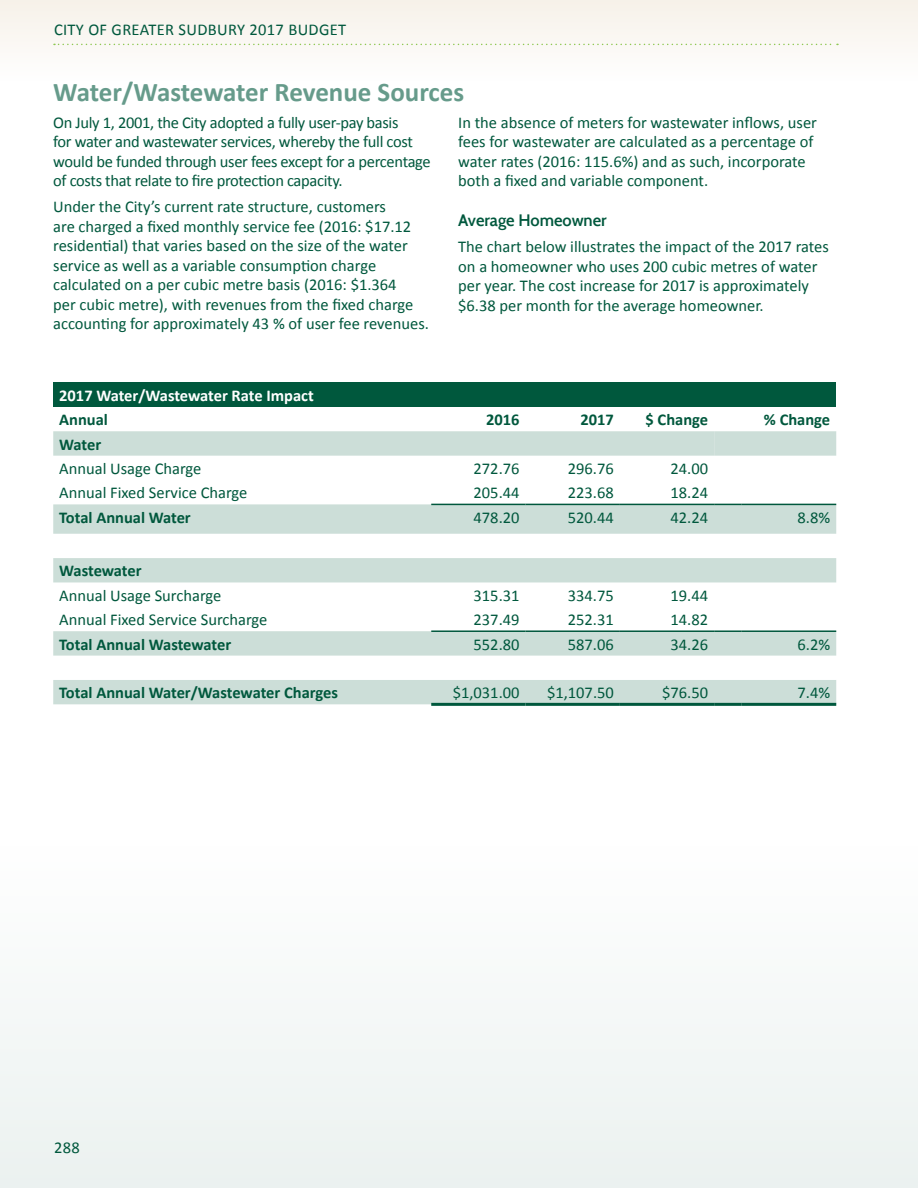
<style>
.page{position:relative;width:918px;height:1188px;background:#fff}
.page>*{position:absolute;margin:0;border:0;box-sizing:border-box;transform-origin:0 0}
.Subsection{font:700 27px "Calibri";letter-spacing:-.005em;color:#669b8b}
.t1{font:16.5px/19.5px "Calibri";color:#00583d}
.t2{font:16.5px/19.5px "Calibri";letter-spacing:-.02em;color:#00583d}
.t3{font:700 16.5px "Calibri";color:#00583d}
.t4{font:16.5px "Calibri";letter-spacing:.02em;color:#00583d}
.t5{font:700 16.5px "Calibri";letter-spacing:-.005em;color:#fff}
.Subtitle{font:600 16.5px "Cabin";color:#00583d}
</style>
<div class="page">
<div style="left:0;top:0;width:918px;height:81px;background:#faf7f3"></div>
<div style="left:0;top:847px;width:918px;height:341px;background:#f5f8f7"></div>
<svg style="left:54px;top:44px;width:784px;height:1px"></svg>
<div style="left:53px;top:383px;width:783px;height:24px;background:#00583d"></div>
<div style="left:53px;top:680px;width:783px;height:24px;background:#ccded8"></div>
<svg style="left:53px;top:431px;width:783px;height:225px"></svg>
<hr style="left:431px;top:504px;width:95px;height:1px;background:#00583d">
<hr style="left:526px;top:504px;width:94px;height:1px;background:#00583d">
<hr style="left:620px;top:504px;width:94px;height:1px;background:#00583d">
<hr style="left:431px;top:630px;width:95px;height:2px;background:#00583d">
<hr style="left:526px;top:630px;width:94px;height:2px;background:#00583d">
<hr style="left:620px;top:630px;width:94px;height:2px;background:#00583d">
<hr style="left:431px;top:703px;width:95px;height:3px;background:#00583d">
<hr style="left:526px;top:703px;width:94px;height:3px;background:#00583d">
<hr style="left:620px;top:703px;width:94px;height:3px;background:#00583d">
<hr style="left:742px;top:703px;width:94px;height:3px;background:#00583d">
<hr style="left:714px;top:630px;width:28px;height:2px;background:#00583d">
<hr style="left:742px;top:630px;width:94px;height:2px;background:#00583d">
<hr style="left:714px;top:703px;width:28px;height:3px;background:#00583d">
<svg style="left:714px;top:504px;width:28px;height:1px"></svg>
<hr style="left:742px;top:504px;width:94px;height:1px;background:#00583d">
<p class="t4" style="left:54px;top:19px;width:294px">CITY OF GREATER SUDBURY 2017 BUDGET</p>
<p class="Subsection" style="left:53px;top:75px;width:412px">Water/Wastewater Revenue Sources</p>
<p class="t2" style="left:53px;top:112px;width:379px">On July 1, 2001, the City adopted a fully user-pay basis<br>for water and wastewater services, whereby the full cost would be funded through user fees except for a percentage of costs that relate to fire protection capacity.</p>
<p class="t1" style="left:53px;top:197px;width:377px">Under the City’s current rate structure, customers<br>are charged a fixed monthly service fee (2016: $17.12 residential) that varies based on the size of the water service as well as a variable consumption charge calculated on a per cubic metre basis (2016: $1.364<br>per cubic metre), with revenues from the fixed charge accounting for approximately 43 % of user fee revenues.</p>
<p class="t1" style="left:458px;top:112px;width:360px">In the absence of meters for wastewater inflows, user fees for wastewater are calculated as a percentage of water rates (2016: 115.6%) and as such, incorporate both a fixed and variable component.</p>
<p class="Subtitle" style="left:458px;top:210px;width:150px">Average Homeowner</p>
<p class="t1" style="left:458px;top:237px;width:372px">The chart below illustrates the impact of the 2017 rates on a homeowner who uses 200 cubic metres of water per year. The cost increase for 2017 is approximately $6.38 per month for the average homeowner.</p>
<p class="t5" style="left:59px;top:385px;width:256px">2017 Water/Wastewater Rate Impact</p>
<p class="t3" style="left:59px;top:409px;width:50px">Annual</p>
<p class="t3" style="left:486px;top:409px;width:35px">2016</p>
<p class="t3" style="left:580px;top:409px;width:35px">2017</p>
<p class="t3" style="left:646px;top:409px;width:64px">$ Change</p>
<p class="t3" style="left:764px;top:409px;width:68px">% Change</p>
<p class="t3" style="left:59px;top:434px;width:44px">Water</p>
<p class="t1" style="left:59px;top:459px;width:144px">Annual Usage Charge</p>
<p class="t1" style="left:474px;top:459px;width:47px">272.76</p>
<p class="t1" style="left:568px;top:459px;width:47px">296.76</p>
<p class="t1" style="left:671px;top:459px;width:39px">24.00</p>
<p class="t1" style="left:59px;top:483px;width:190px">Annual Fixed Service Charge</p>
<p class="t1" style="left:474px;top:483px;width:47px">205.44</p>
<p class="t1" style="left:568px;top:483px;width:47px">223.68</p>
<p class="t1" style="left:671px;top:483px;width:39px">18.24</p>
<p class="t3" style="left:59px;top:507px;width:133px">Total Annual Water</p>
<p class="t1" style="left:474px;top:508px;width:47px">478.20</p>
<p class="t1" style="left:568px;top:508px;width:47px">520.44</p>
<p class="t1" style="left:671px;top:508px;width:39px">42.24</p>
<p class="t1" style="left:798px;top:508px;width:34px">8.8%</p>
<p class="t3" style="left:59px;top:560px;width:84px">Wastewater</p>
<p class="t1" style="left:59px;top:586px;width:164px">Annual Usage Surcharge</p>
<p class="t1" style="left:474px;top:586px;width:47px">315.31</p>
<p class="t1" style="left:568px;top:586px;width:47px">334.75</p>
<p class="t1" style="left:671px;top:586px;width:39px">19.44</p>
<p class="t1" style="left:59px;top:610px;width:210px">Annual Fixed Service Surcharge</p>
<p class="t1" style="left:474px;top:610px;width:47px">237.49</p>
<p class="t1" style="left:568px;top:610px;width:47px">252.31</p>
<p class="t1" style="left:671px;top:610px;width:39px">14.82</p>
<p class="t3" style="left:59px;top:634px;width:173px">Total Annual Wastewater</p>
<p class="t1" style="left:474px;top:634px;width:47px">552.80</p>
<p class="t1" style="left:568px;top:634px;width:47px">587.06</p>
<p class="t1" style="left:671px;top:634px;width:39px">34.26</p>
<p class="t1" style="left:798px;top:634px;width:34px">6.2%</p>
<p class="t3" style="left:59px;top:682px;width:280px">Total Annual Water/Wastewater Charges</p>
<p class="t1" style="left:453px;top:683px;width:68px">$1,031.00</p>
<p class="t1" style="left:547px;top:683px;width:68px">$1,107.50</p>
<p class="t1" style="left:662px;top:683px;width:47px">$76.50</p>
<p class="t1" style="left:798px;top:683px;width:34px">7.4%</p>
<p class="t1" style="left:54px;top:1138px;width:27px">288</p>
</div>
